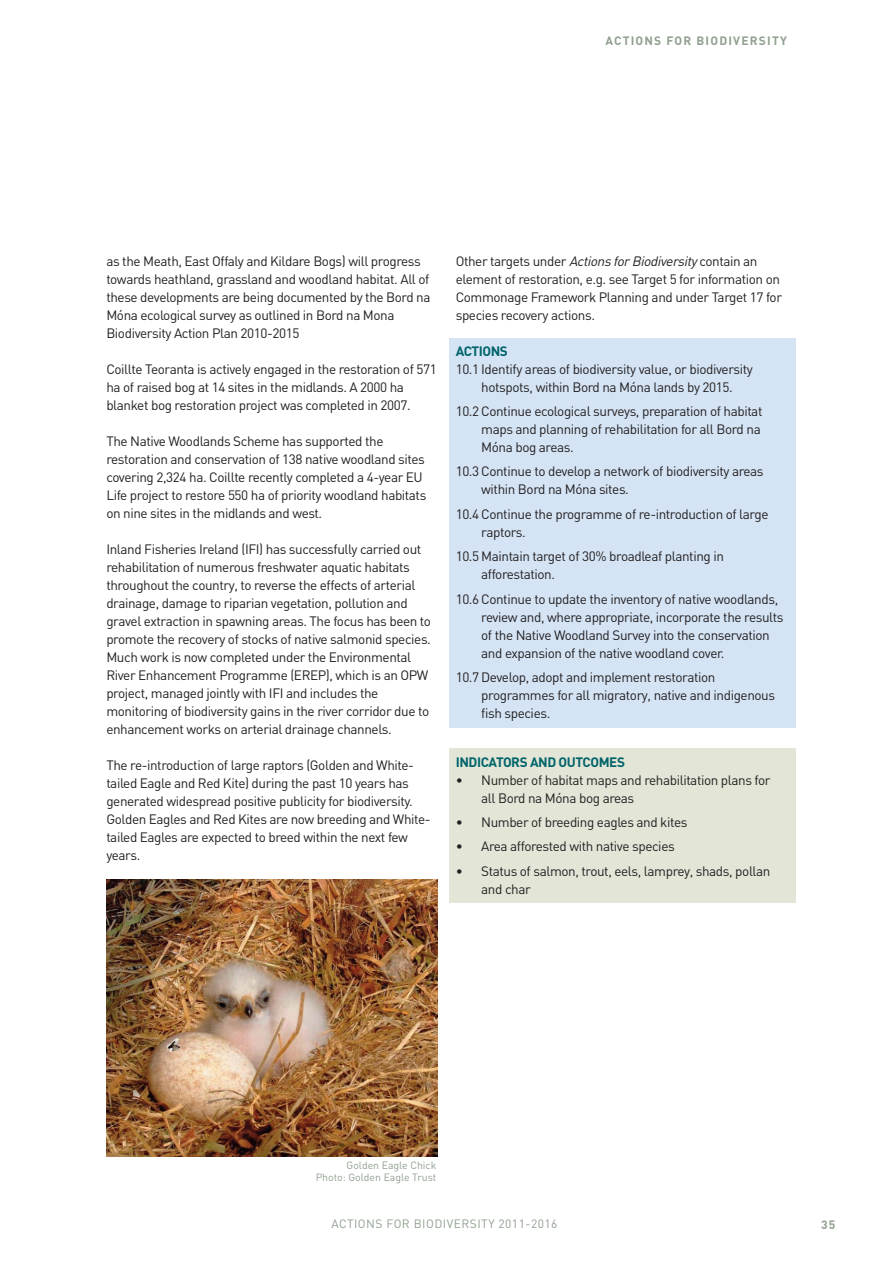
<style>
.page{position:relative;width:893px;height:1263px;background:#fff}
.page>*{position:absolute;margin:0;border:0;box-sizing:border-box;transform-origin:0 0}
.t1{font:13.5px/18px "DIN";letter-spacing:-.03em;color:#231f20}
.t2{font:700 13.5px "DIN";letter-spacing:-.03em;color:#00646a}
.t3{font:12px "DIN";letter-spacing:.04em;color:#91a090}
.t4{font:700 12px "DIN";letter-spacing:.1em;color:#91a090}
.t5{font:10.5px/12px "DIN";color:#91a090;text-align:right}
.s1{font-style:italic}
</style>
<div class="page">
<div style="left:449px;top:338px;width:346px;height:389px;background:#d4e4f5"></div>
<div style="left:449px;top:748px;width:346px;height:155px;background:#e3e5d7"></div>
<img style="left:106px;top:879px;width:331px;height:278px">
<p class="t4" style="left:605px;top:37px;width:183px">ACTIONS FOR BIODIVERSITY</p>
<p class="t1" style="left:106px;top:253px;width:326px">as the Meath, East Offaly and Kildare Bogs) will progress towards heathland, grassland and woodland habitat. All of these developments are being documented by the Bord na Móna ecological survey as outlined in Bord na Mona Biodiversity Action Plan 2010-2015</p>
<p class="t1" style="left:106px;top:361px;width:332px">Coillte Teoranta is actively engaged in the restoration of 571 ha of raised bog at 14 sites in the midlands. A 2000 ha blanket bog restoration project was completed in 2007.</p>
<p class="t1" style="left:106px;top:433px;width:321px">The Native Woodlands Scheme has supported the restoration and conservation of 138 native woodland sites covering 2,324 ha. Coillte recently completed a 4-year EU Life project to restore 550 ha of priority woodland habitats on nine sites in the midlands and west.</p>
<p class="t1" style="left:106px;top:541px;width:326px">Inland Fisheries Ireland (IFI) has successfully carried out rehabilitation of numerous freshwater aquatic habitats throughout the country, to reverse the effects of arterial drainage, damage to riparian vegetation, pollution and gravel extraction in spawning areas. The focus has been to promote the recovery of stocks of native salmonid species.<br>Much work is now completed under the Environmental River Enhancement Programme (EREP), which is an OPW project, managed jointly with IFI and includes the monitoring of biodiversity gains in the river corridor due to enhancement works on arterial drainage channels.</p>
<p class="t1" style="left:106px;top:757px;width:326px">The re-introduction of large raptors (Golden and White&shy;tailed Eagle and Red Kite) during the past 10 years has generated widespread positive publicity for biodiversity.<br>Golden Eagles and Red Kites are now breeding and White&shy;tailed Eagles are expected to breed within the next few years.</p>
<p class="t1" style="left:455px;top:253px;width:328px">Other targets under <span class="s1">Actions forBiodiversity</span>contain an element of restoration, e.g. see Target 5 for information on Commonage Framework Planning and under Target 17 for species recovery actions.</p>
<p class="t2" style="left:455px;top:346px;width:54px">ACTIONS</p>
<p class="t1" style="left:455px;top:361px;width:299px;text-align:center">10.1 Identify areas of biodiversity value, or biodiversity hotspots, within Bord na Móna lands by 2015.</p>
<p class="t1" style="left:481px;top:404px;width:283px;text-indent:-26px">10.2 Continue ecological surveys, preparation of habitat maps and planning of rehabilitation for all Bord na<br>Móna bog areas.</p>
<p class="t1" style="left:481px;top:464px;width:284px;text-indent:-26px">10.3 Continue to develop a network of biodiversity areas within Bord na Móna sites.</p>
<p class="t1" style="left:481px;top:506px;width:289px;text-indent:-26px">10.4 Continue the programme of re-introduction of large raptors.</p>
<p class="t1" style="left:481px;top:549px;width:244px;text-indent:-26px">10.5 Maintain target of 30% broadleaf planting in afforestation.</p>
<p class="t1" style="left:481px;top:591px;width:304px;text-indent:-26px">10.6 Continue to update the inventory of native woodlands, review and, where appropriate, incorporate the results of the Native Woodland Survey into the conservation and expansion of the native woodland cover.</p>
<p class="t1" style="left:481px;top:670px;width:295px;text-indent:-26px">10.7 Develop, adopt and implement restoration programmes for all migratory, native and indigenous fish species.</p>
<p class="t2" style="left:455px;top:757px;width:171px">INDICATORS AND OUTCOMES</p>
<p class="t1" style="left:481px;top:772px;width:291px;text-indent:-26px">• Number of habitat maps and rehabilitation plans for all Bord na Móna bog areas</p>
<p class="t1" style="left:455px;top:815px;width:233px">• Number of breeding eagles and kites</p>
<p class="t1" style="left:455px;top:839px;width:220px">• Area afforested with native species</p>
<p class="t1" style="left:481px;top:863px;width:291px;text-indent:-26px">• Status of salmon, trout, eels, lamprey, shads, pollan and char</p>
<p class="t5" style="left:316px;top:1161px;width:122px">Golden Eagle Chick<br>Photo: Golden Eagle Trust</p>
<p class="t3" style="left:331px;top:1219px;width:227px">ACTIONS FOR BIODIVERSITY 2011-2016</p>
<p class="t4" style="left:821px;top:1220px;width:16px">35</p>
</div>
